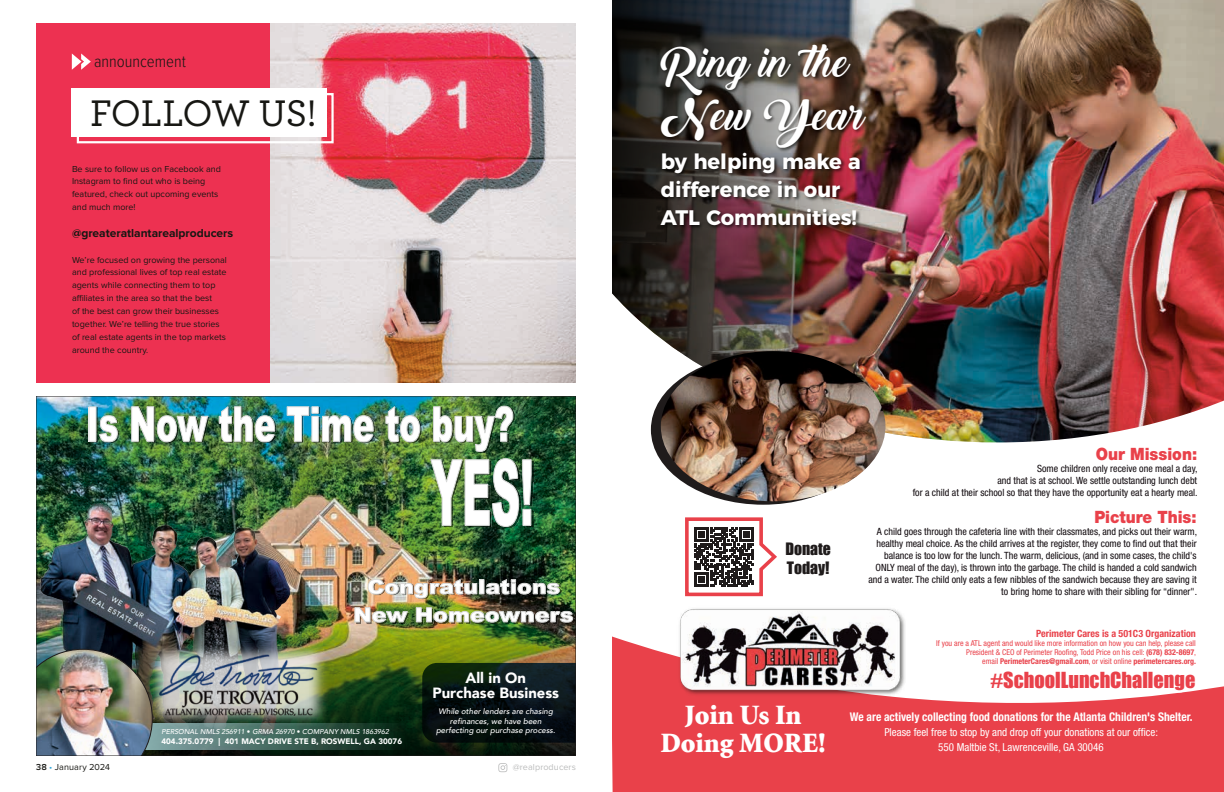
<style>
.page{position:relative;width:1224px;height:792px;background:#fff}
.page>*{position:absolute;margin:0;border:0;box-sizing:border-box;transform-origin:0 0}
.t1{font:900 40.5px/53px "Backto";color:#fff}
.t2{font:500 38.9px "Archer Pro";letter-spacing:-.025em;color:#171713}
.t3{font:900 27.8px/28px "Minion";color:#fff;text-align:center}
.t4{font:700 21px/28px "Montserrat";color:#fff}
.t5{font:20.3px "Impact";color:#e9414a}
.t6{font:900 17px "Helvetica Neue LT Std";color:#e9414a;scale:.91 1}
.t7{font:300 17px "Proxima Nova Cond";color:#171713}
.t8{font:15.7px/18.8px "Impact";color:#1f1b1b}
.t9{font:900 14.8px/15px "Avenir";color:#fff;text-align:center}
.t10{font:700 condensed 12px "Helvetica Neue LT Std";color:#fff;scale:.96 1}
.t11{font:700 12px "Proxima Nova";color:#171713}
.t12{font:condensed 11px/15px "Helvetica Neue LT Std";color:#fff;text-align:center}
.t13{font:condensed 10px/12px "Helvetica Neue LT Std";color:#0f080c;text-align:right}
.t14{font:700 condensed 10px "Helvetica Neue LT Std";color:#e9414a}
.t15{font:9px/13px "Proxima Nova";color:#171713}
.t16{font:9px "Proxima Nova";letter-spacing:.01em;color:#bbbcbc}
.t17{font:condensed 8px/9px "Helvetica Neue LT Std";color:#e9414a;text-align:right}
.t18{font:italic 500 8px/9.6px "Avenir";color:#fff;text-align:center}
.t19{font:900 8px "Avenir";color:#fff}
.t20{font:italic 500 7px "Avenir";color:#fff}
.s1{font-weight:900;font-style:normal}
.s2{font-weight:600}
.s3{color:#31a5d9}
.s4{font-weight:700}
</style>
<div class="page">
<svg style="left:498px;top:763px;width:9px;height:9px"></svg>
<svg style="left:612px;top:636px;width:612px;height:156px;fill:#e9414a"></svg>
<img style="left:650px;top:0;width:574px;height:442px">
<img style="left:612px;top:0;width:257px;height:387px">
<img style="left:661px;top:351px;width:225px;height:150px">
<img style="left:677px;top:608px;width:231px;height:89px">
<svg style="left:987px;top:667px;width:213px;height:29px"></svg>
<svg style="left:685px;top:517px;width:92px;height:80px"></svg>
<img style="left:658px;top:164px;width:211px;height:73px">
<img style="left:658px;top:40px;width:223px;height:124px">
<img style="left:36px;top:396px;width:540px;height:360px">
<img style="left:270px;top:24px;width:306px;height:359px">
<div style="left:36px;top:24px;width:234px;height:359px;background:#ed3151"></div>
<div style="left:77px;top:93px;width:257px;height:50px;border:2px solid #fff"></div>
<div style="left:71px;top:88px;width:255px;height:48px;background:#fff"></div>
<svg style="left:72px;top:53px;width:19px;height:17px"></svg>
<h3 class="t7" style="left:94px;top:53px;width:93px">announcement</h3>
<h2 class="t2" style="left:90px;top:85px;width:228px">FOLLOW US!</h2>
<p class="t15" style="left:72px;top:162px;width:150px">Be sure to follow us on Facebook and<br>Instagram to find out who is being featured, check out upcoming events and much more!</p>
<p class="t11" style="left:72px;top:227px;width:163px">@greateratlantarealproducers</p>
<p class="t15" style="left:72px;top:253px;width:156px">We’re focused on growing the personal and professional lives of top real estate agents while connecting them to top affiliates in the area so that the best<br>of the best can grow their businesses together. We’re telling the true stories of real estate agents in the top markets around the country.</p>
<p class="t20" style="left:162px;top:728px;width:229px">PERSONAL NMLS 256911 <span class="s1">•</span> GRMA 26970 <span class="s1">•</span> COMPANY NMLS 1863962</p>
<p class="t19" style="left:162px;top:735px;width:242px">404.375.0779 | 401 MACY DRIVE STE B, ROSWELL, GA 30076</p>
<h3 class="t9" style="left:432px;top:670px;width:128px">All in On<br>Purchase Business</h3>
<p class="t18" style="left:436px;top:707px;width:121px">While other lenders are chasing refinances, we have been perfecting our purchase process.</p>
<p class="t15" style="left:36px;top:761px;width:76px"><span class="s2">38</span> <span class="s3">•</span> January 2024</p>
<p class="t16" style="left:513px;top:762px;width:65px">@realproducers</p>
<h1 class="t1" style="left:661px;top:37px;width:206px">Ring in the<br>New Year</h1>
<h3 class="t4" style="left:661px;top:146px;width:202px">by helping make a difference in our<br>ATL Communities!</h3>
<h3 class="t8" style="left:785px;top:539px;width:47px">Donate<br>Today!</h3>
<h3 class="t6" style="left:1096px;top:444px;width:113px">Our Mission:</h3>
<p class="t13" style="left:913px;top:463px;width:286px">Some children only receive one meal a day,<br>and that is at school. We settle outstanding lunch debt<br>for a child at their school so that they have the opportunity eat a hearty meal.</p>
<h3 class="t6" style="left:1094px;top:507px;width:114px">Picture This:</h3>
<p class="t13" style="left:868px;top:525px;width:330px">A child goes through the cafeteria line with their classmates, and picks out their warm, healthy meal choice. As the child arrives at the register, they come to find out that their balance is too low for the lunch. The warm, delicious, (and in some cases, the child's ONLY meal of the day), is thrown into the garbage. The child is handed a cold sandwich and a water. The child only eats a few nibbles of the sandwich because they are saving it to bring home to share with their sibling for “dinner".</p>
<p class="t14" style="left:1036px;top:627px;width:161px">Perimeter Cares is a 501C3 Organization</p>
<p class="t17" style="left:936px;top:639px;width:262px">If you are a ATL agent and would like more information on how you can help, please call<br>President &amp; CEO of Perimeter Roofing, Todd Price on his cell: <span class="s4">(678) 832-8697</span>,<br>email <span class="s4">PerimeterCares@gmail.com</span>, or visit online <span class="s4">perimetercares.org.</span></p>
<h3 class="t5" style="left:990px;top:665px;width:206px">#SchoolLunchChallenge</h3>
<h3 class="t3" style="left:660px;top:702px;width:167px">Join Us In<br>Doing MORE!</h3>
<p class="t10" style="left:850px;top:709px;width:358px">We are actively collecting food donations for the Atlanta Children's Shelter.</p>
<p class="t12" style="left:884px;top:724px;width:275px">Please feel free to stop by and drop off your donations at our office:<br>550 Maltbie St, Lawrenceville, GA 30046</p>
</div>
